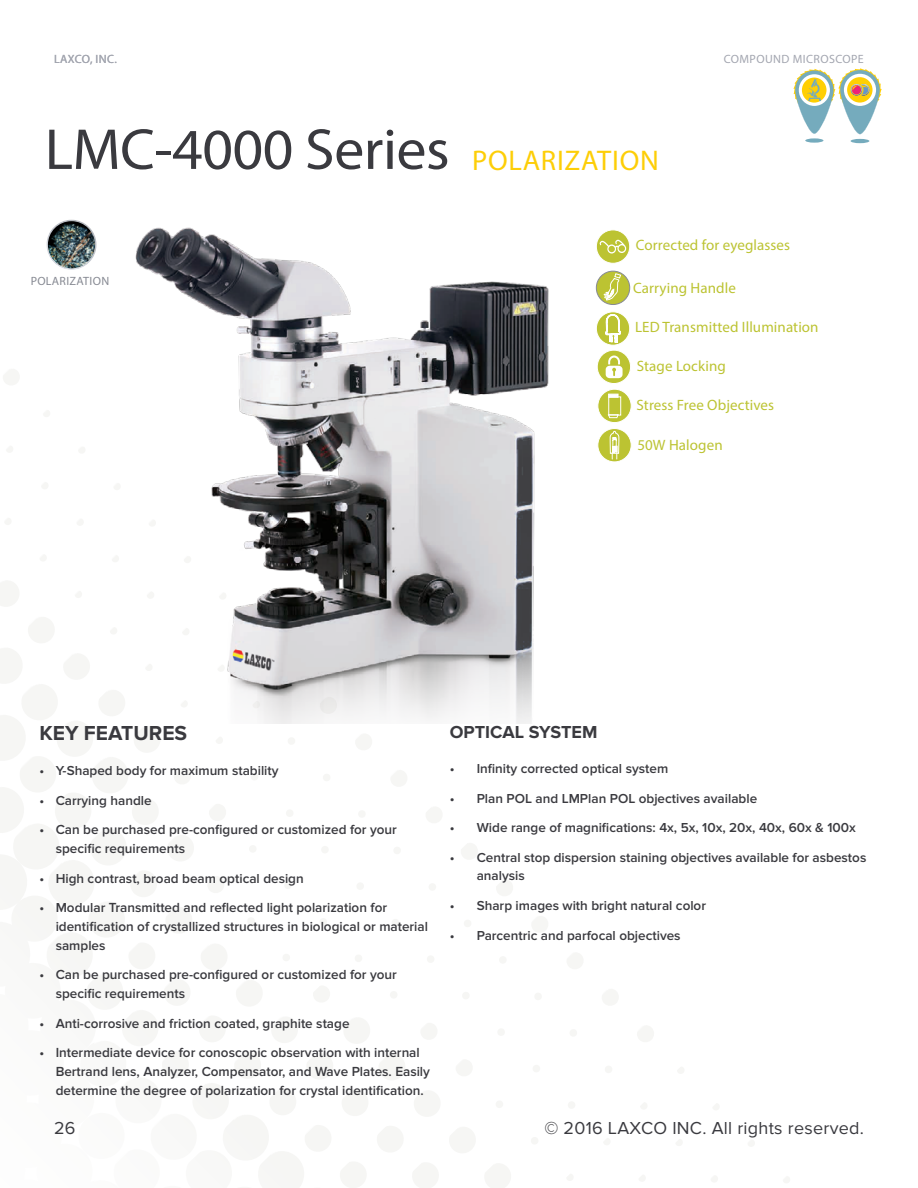
<style>
.page{position:relative;width:918px;height:1188px;background:#fff}
.page>*{position:absolute;margin:0;border:0;box-sizing:border-box;transform-origin:0 0}
.t1{font:58.2px "Myriad Pro";letter-spacing:-.01em;color:#3a3a3f}
.Heading_1{font:28.5px "Myriad Pro";letter-spacing:.025em;color:#fdce07}
.Heading_3{font:700 21px "Proxima Nova";color:#3a3a3f}
.t2{font:18px "Proxima Nova";letter-spacing:.015em;color:#3a3a3f}
.Heading_3-2{font:700 18px "Proxima Nova";color:#3a3a3f}
.Heading_1-2{font:15px "Myriad Pro";letter-spacing:.005em;color:#bcc332}
.List_1{font:600 13.65px/18.8px "Proxima Nova";color:#3a3a3f}
.List_1-2{font:600 13.5px/18.8px "Proxima Nova";color:#3a3a3f}
.t3{font:12px "Myriad Pro";letter-spacing:.035em;color:#a3a6b0}
.Heading_1-3{font:12px "Myriad Pro";letter-spacing:.025em;color:#878a93}
.s1{font-size:13.5px}
</style>
<div class="page">
<svg style="left:44px;top:411px;width:6px;height:6px"></svg>
<svg style="left:79px;top:447px;width:6px;height:6px"></svg>
<svg style="left:677px;top:1067px;width:7px;height:6px"></svg>
<svg style="left:713px;top:1104px;width:6px;height:6px"></svg>
<svg style="left:748px;top:1140px;width:7px;height:6px"></svg>
<svg style="left:784px;top:1177px;width:6px;height:6px"></svg>
<svg style="left:7px;top:446px;width:6px;height:6px"></svg>
<svg style="left:42px;top:483px;width:6px;height:6px"></svg>
<svg style="left:77px;top:519px;width:6px;height:6px"></svg>
<svg style="left:605px;top:1066px;width:7px;height:7px"></svg>
<svg style="left:641px;top:1103px;width:6px;height:6px"></svg>
<svg style="left:676px;top:1139px;width:6px;height:7px"></svg>
<svg style="left:711px;top:1176px;width:7px;height:6px"></svg>
<svg style="left:5px;top:518px;width:6px;height:7px"></svg>
<svg style="left:40px;top:555px;width:6px;height:6px"></svg>
<svg style="left:75px;top:592px;width:7px;height:4px"></svg>
<svg style="left:604px;top:1138px;width:6px;height:7px"></svg>
<svg style="left:639px;top:1175px;width:6px;height:6px"></svg>
<svg style="left:3px;top:369px;width:16px;height:16px"></svg>
<svg style="left:602px;top:989px;width:16px;height:16px"></svg>
<svg style="left:637px;top:1026px;width:17px;height:16px"></svg>
<svg style="left:0;top:581px;width:19px;height:15px"></svg>
<svg style="left:0;top:596px;width:583px;height:592px"></svg>
<div style="left:32px;top:209px;width:76px;height:61px;background:#000;opacity:.15"></div>
<div style="left:805px;top:138px;width:18px;height:5px;background:#75abbd;border-radius:50%"></div>
<svg style="left:851px;top:139px;width:18px;height:4px"></svg>
<svg style="left:793px;top:68px;width:89px;height:66px"></svg>
<img style="left:108px;top:227px;width:475px;height:497px">
<svg style="left:596px;top:230px;width:34px;height:33px"></svg>
<div style="left:596px;top:230px;width:34px;height:33px;border:1px solid #fff;border-radius:50%"></div>
<svg style="left:596px;top:312px;width:34px;height:33px"></svg>
<div style="left:596px;top:312px;width:34px;height:33px;border:1px solid #fff;border-radius:50%"></div>
<svg style="left:596px;top:271px;width:34px;height:34px"></svg>
<div style="left:596px;top:271px;width:34px;height:34px;border:1px solid #878a93;border-radius:50%"></div>
<svg style="left:598px;top:389px;width:33px;height:34px"></svg>
<div style="left:598px;top:389px;width:33px;height:34px;border:1px solid #fff;border-radius:50%"></div>
<svg style="left:598px;top:429px;width:33px;height:33px"></svg>
<div style="left:598px;top:428px;width:33px;height:34px;border:1px solid #fff;border-radius:50%"></div>
<svg style="left:597px;top:350px;width:34px;height:34px"></svg>
<div style="left:597px;top:350px;width:34px;height:34px;border:1px solid #fff;border-radius:50%"></div>
<svg style="left:599px;top:230px;width:27px;height:229px"></svg>
<p class="t3" style="left:54px;top:52px;width:64px">LAXCO, INC.</p>
<p class="t3" style="left:724px;top:52px;width:142px">COMPOUND MICROSCOPE</p>
<p class="t1" style="left:45px;top:114px;width:406px">LMC-4000 Series</p>
<p class="Heading_1" style="left:472px;top:143px;width:188px">POLARIZATION</p>
<p class="Heading_1-3" style="left:31px;top:274px;width:80px">POLARIZATION</p>
<p class="Heading_1-2" style="left:636px;top:236px;width:156px">Corrected for eyeglasses</p>
<p class="Heading_1-2" style="left:633px;top:278px;width:104px">Carrying Handle</p>
<p class="Heading_1-2" style="left:635px;top:318px;width:185px">LED Transmitted Illumination</p>
<p class="Heading_1-2" style="left:637px;top:357px;width:91px">Stage Locking</p>
<p class="Heading_1-2" style="left:637px;top:395px;width:139px">Stress Free Objectives</p>
<p class="Heading_1-2" style="left:637px;top:435px;width:87px">50W Halogen</p>
<p class="Heading_3" style="left:39px;top:721px;width:149px">KEY FEATURES</p>
<p class="List_1-2" style="left:39px;top:762px;width:241px">• Y-Shaped body for maximum stability</p>
<p class="List_1-2" style="left:39px;top:791px;width:114px">• Carrying handle</p>
<p class="List_1" style="left:56px;top:821px;width:343px;text-indent:-16px"><span class="s1">•</span> Can be purchased pre-configured or customized for your specific requirements</p>
<p class="List_1-2" style="left:39px;top:869px;width:266px">• High contrast, broad beam optical design</p>
<p class="List_1" style="left:56px;top:899px;width:374px;text-indent:-16px"><span class="s1">• Modular</span> Transmitted and reflected light polarization for identification of crystallized structures in biological or material samples</p>
<p class="List_1" style="left:56px;top:966px;width:343px;text-indent:-16px"><span class="s1">•</span> Can be purchased pre-configured or customized for your specific requirements</p>
<p class="List_1" style="left:39px;top:1014px;width:312px"><span class="s1">•</span> Anti-corrosive and friction coated, graphite stage</p>
<p class="List_1" style="left:56px;top:1044px;width:376px;text-indent:-16px"><span class="s1">•</span> Intermediate device for conoscopic observation with internal<br>Bertrand lens, Analyzer, Compensator, and Wave Plates. Easily determine the degree of polarization for crystal identification.</p>
<p class="Heading_3-2" style="left:450px;top:722px;width:149px">OPTICAL SYSTEM</p>
<p class="List_1-2" style="left:450px;top:759px;width:220px">• Infinity corrected optical system</p>
<p class="List_1-2" style="left:450px;top:789px;width:309px">• Plan POL and LMPlan POL objectives available</p>
<p class="List_1-2" style="left:450px;top:819px;width:408px">• Wide range of magnifications: 4x, 5x, 10x, 20x, 40x, 60x &amp; 100x</p>
<p class="List_1-2" style="left:477px;top:848px;width:391px;text-indent:-27px">• Central stop dispersion staining objectives available for asbestos analysis</p>
<p class="List_1-2" style="left:450px;top:896px;width:258px">• Sharp images with bright natural color</p>
<p class="List_1-2" style="left:450px;top:926px;width:232px">• Parcentric and parfocal objectives</p>
<h3 class="t2" style="left:54px;top:1118px;width:23px">26</h3>
<h3 class="t2" style="left:544px;top:1118px;width:321px">© 2016 LAXCO INC. All rights reserved.</h3>
</div>
